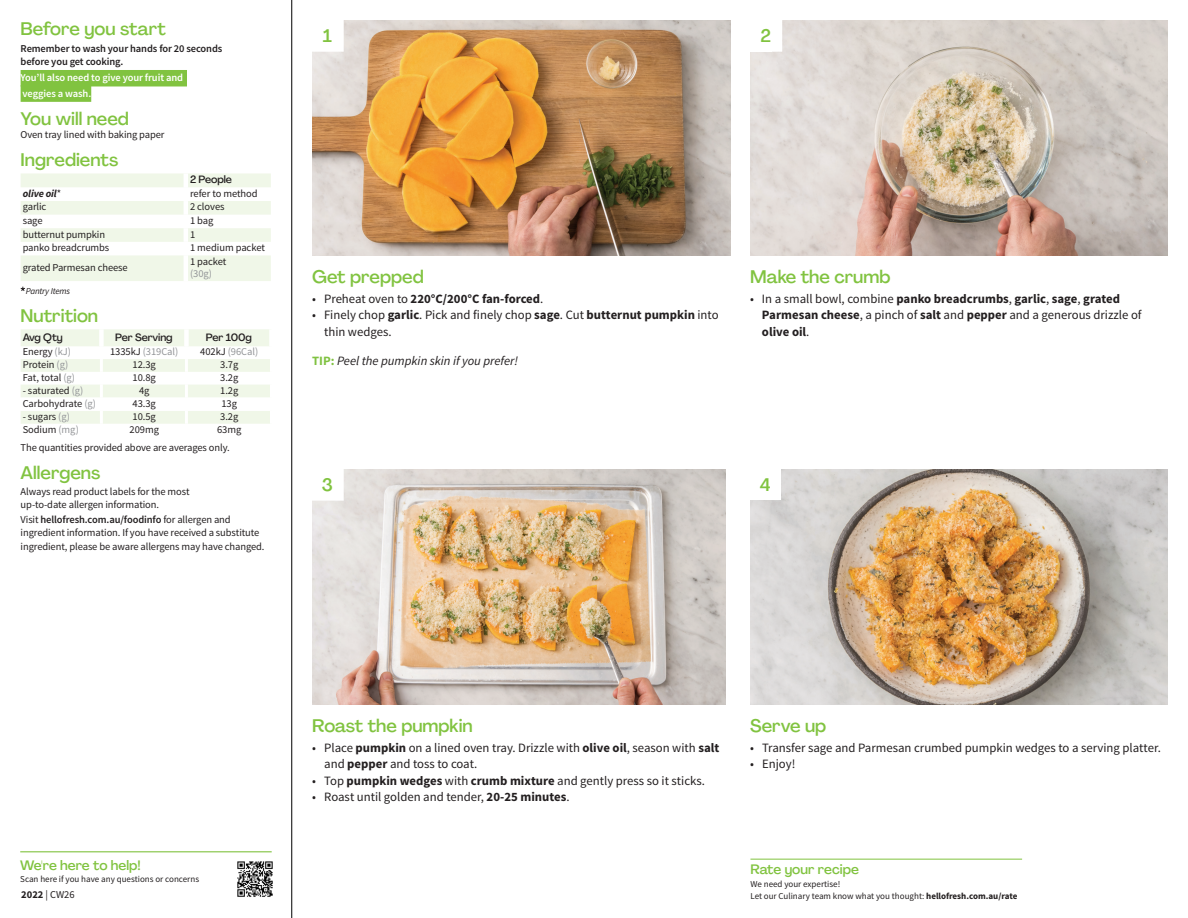
<style>
.page{position:relative;width:1188px;height:918px;background:#fff}
.page>*{position:absolute;margin:0;border:0;box-sizing:border-box;transform-origin:0 0}
._24_Before_start_Tit{font:500 18px "Agrandir";color:#81c340}
._24_Before_Start_Tit{font:500 18px "Agrandir";color:#81c340}
._15_Titel_Steps{font:500 18px "Agrandir";color:#81c340}
._24_Before_start_Tit-2{font:500 13.5px "Agrandir";color:#81c340}
.t1{font:12.75px/16.5px "Source Sans Pro";color:#231f20}
.t2{font:700 12.75px/16.5px "Source Sans Pro";color:#231f20}
.Step_6_Text_AU{font:italic 12.75px "Source Sans Pro";color:#231f20}
._06_Before_Start{font:10.5px/13.6px "Source Sans Pro";letter-spacing:-.01em;color:#231f20}
._10_Ingredients_UK{font:10.5px "Source Sans Pro";letter-spacing:-.005em;color:#231f20}
._10_Ingredients_AU{font:10.5px "Source Sans Pro";letter-spacing:-.01em;color:#231f20}
._06_Before_Start-2{font:600 10.5px/13.5px "Source Sans Pro";letter-spacing:-.01em;color:#231f20}
._06_Before_Start-3{font:600 10.5px/15.3px "Source Sans Pro";letter-spacing:-.01em;color:#fff}
._10_Ingredients_cent{font:10.5px "Source Sans Pro";letter-spacing:-.005em;color:#231f20}
._15_HeaderTable_Nutr{font:500 10.5px "Agrandir";letter-spacing:-.01em;color:#231f20}
._10_Ingredients_UK-2{font:10.5px "Source Sans Pro";letter-spacing:-.005em;color:#939598}
._10_Ingredients_AU-2{font:italic 700 10.5px "Source Sans Pro";letter-spacing:-.01em;color:#231f20}
._10_Ingredients_cent-2{font:10.5px "Source Sans Pro";color:#939598}
._23_Small_text_Socia{font:9px "Source Sans Pro";color:#231f20}
.t3{font:italic 9px "Source Sans Pro";letter-spacing:-.02em;color:#231f20}
.s1{font-weight:400;font-style:normal}
.s2{color:#939598}
.s3{color:#231f20}
.s4{font-weight:600}
.s5{font-weight:400}
.s6{font-weight:700}
.s7{font-weight:700;font-style:normal;color:#80c241}
</style>
<div class="page">
<hr style="left:291px;top:0;width:1px;height:918px;background:#000">
<hr style="left:20px;top:851px;width:252px;height:1px;background:#81c340">
<img style="left:237px;top:861px;width:36px;height:36px">
<div style="left:21px;top:70px;width:166px;height:16px;background:#81c340"></div>
<div style="left:21px;top:85px;width:70px;height:17px;background:#81c340"></div>
<svg style="left:21px;top:173px;width:250px;height:108px"></svg>
<hr style="left:184px;top:173px;width:4px;height:14px;background:#fff">
<hr style="left:184px;top:187px;width:4px;height:14px;background:#fff">
<hr style="left:184px;top:201px;width:4px;height:14px;background:#fff">
<hr style="left:184px;top:215px;width:4px;height:13px;background:#fff">
<hr style="left:184px;top:228px;width:4px;height:14px;background:#fff">
<hr style="left:184px;top:242px;width:4px;height:13px;background:#fff">
<hr style="left:184px;top:255px;width:4px;height:26px;background:#fff">
<svg style="left:21px;top:287px;width:4px;height:4px"></svg>
<svg style="left:21px;top:329px;width:249px;height:95px"></svg>
<div style="left:269px;top:329px;width:5px;height:17px;background:#fff"></div>
<img style="left:312px;top:21px;width:418px;height:235px">
<img style="left:750px;top:470px;width:418px;height:235px">
<img style="left:751px;top:20px;width:417px;height:236px">
<img style="left:312px;top:469px;width:414px;height:236px">
<div style="left:740px;top:20px;width:32px;height:32px;background:#fff"></div>
<div style="left:750px;top:19px;width:32px;height:32px;background:#fff"></div>
<div style="left:311px;top:19px;width:32px;height:32px;background:#fff"></div>
<div style="left:311px;top:468px;width:32px;height:32px;background:#fff"></div>
<div style="left:749px;top:468px;width:32px;height:32px;background:#fff"></div>
<hr style="left:750px;top:859px;width:272px;height:1px;background:#81c340">
<p class="_24_Before_start_Tit" style="left:21px;top:18px;width:147px">Before you start</p>
<p class="_06_Before_Start-2" style="left:21px;top:42px;width:203px">Remember to wash your hands for 20 seconds before you get cooking.</p>
<p class="_06_Before_Start-3" style="left:21px;top:70px;width:164px">You’ll also need to give your fruit and veggies a wash.</p>
<p class="_24_Before_start_Tit" style="left:21px;top:107px;width:110px">You will need</p>
<p class="_06_Before_Start" style="left:21px;top:128px;width:146px">Oven tray lined with baking paper</p>
<p class="_24_Before_start_Tit" style="left:21px;top:149px;width:99px">Ingredients</p>
<p class="_15_HeaderTable_Nutr" style="left:190px;top:173px;width:43px">2 People</p>
<p class="_10_Ingredients_AU-2" style="left:23px;top:187px;width:40px">olive oil<span class="s1">*</span></p>
<p class="_10_Ingredients_cent" style="left:190px;top:187px;width:69px">refer to method</p>
<p class="_10_Ingredients_AU" style="left:23px;top:200px;width:25px">garlic</p>
<p class="_10_Ingredients_cent" style="left:190px;top:200px;width:36px">2 cloves</p>
<p class="_10_Ingredients_AU" style="left:23px;top:214px;width:21px">sage</p>
<p class="_10_Ingredients_cent" style="left:190px;top:214px;width:25px">1 bag</p>
<p class="_10_Ingredients_AU" style="left:23px;top:228px;width:84px">butternut pumpkin</p>
<p class="_10_Ingredients_cent" style="left:190px;top:228px;width:7px">1</p>
<p class="_10_Ingredients_AU" style="left:23px;top:241px;width:88px">panko breadcrumbs</p>
<p class="_10_Ingredients_cent" style="left:190px;top:241px;width:76px">1 medium packet</p>
<p class="_10_Ingredients_AU" style="left:23px;top:261px;width:106px">grated Parmesan cheese</p>
<p class="_10_Ingredients_cent" style="left:190px;top:255px;width:38px">1 packet</p>
<p class="_10_Ingredients_cent-2" style="left:190px;top:267px;width:24px">(30g)</p>
<p class="t3" style="left:26px;top:286px;width:46px">Pantry Items</p>
<p class="_24_Before_start_Tit" style="left:21px;top:305px;width:79px">Nutrition</p>
<p class="_15_HeaderTable_Nutr" style="left:23px;top:331px;width:42px">Avg Qty</p>
<p class="_15_HeaderTable_Nutr" style="left:115px;top:331px;width:59px">Per Serving</p>
<p class="_15_HeaderTable_Nutr" style="left:206px;top:331px;width:48px">Per 100g</p>
<p class="_10_Ingredients_UK" style="left:23px;top:345px;width:50px">Energy <span class="s2">(kJ)</span></p>
<p class="_10_Ingredients_UK-2" style="left:110px;top:345px;width:70px"><span class="s3">1335kJ</span> (319Cal)</p>
<p class="_10_Ingredients_UK-2" style="left:200px;top:345px;width:60px"><span class="s3">402kJ</span> (96Cal)</p>
<p class="_10_Ingredients_UK" style="left:23px;top:358px;width:47px">Protein <span class="s2">(g)</span></p>
<p class="_10_Ingredients_UK" style="left:133px;top:358px;width:25px">12.3g</p>
<p class="_10_Ingredients_UK" style="left:220px;top:358px;width:20px">3.7g</p>
<p class="_10_Ingredients_UK" style="left:23px;top:371px;width:54px">Fat, total <span class="s2">(g)</span></p>
<p class="_10_Ingredients_UK" style="left:133px;top:371px;width:25px">10.8g</p>
<p class="_10_Ingredients_UK" style="left:220px;top:371px;width:20px">3.2g</p>
<p class="_10_Ingredients_UK" style="left:23px;top:384px;width:62px">- saturated <span class="s2">(g)</span></p>
<p class="_10_Ingredients_UK" style="left:139px;top:384px;width:12px">4g</p>
<p class="_10_Ingredients_UK" style="left:220px;top:384px;width:20px">1.2g</p>
<p class="_10_Ingredients_UK" style="left:23px;top:397px;width:75px">Carbohydrate <span class="s2">(g)</span></p>
<p class="_10_Ingredients_UK" style="left:133px;top:397px;width:25px">43.3g</p>
<p class="_10_Ingredients_UK" style="left:221px;top:397px;width:17px">13g</p>
<p class="_10_Ingredients_UK" style="left:23px;top:410px;width:49px">- sugars <span class="s2">(g)</span></p>
<p class="_10_Ingredients_UK" style="left:133px;top:410px;width:25px">10.5g</p>
<p class="_10_Ingredients_UK" style="left:220px;top:410px;width:20px">3.2g</p>
<p class="_10_Ingredients_UK" style="left:23px;top:423px;width:58px">Sodium <span class="s2">(mg)</span></p>
<p class="_10_Ingredients_UK" style="left:130px;top:423px;width:31px">209mg</p>
<p class="_10_Ingredients_UK" style="left:217px;top:423px;width:26px">63mg</p>
<p class="_06_Before_Start" style="left:21px;top:441px;width:211px">The quantities provided above are averages only.</p>
<p class="_24_Before_start_Tit" style="left:21px;top:461px;width:81px">Allergens</p>
<p class="_06_Before_Start" style="left:21px;top:485px;width:245px">Always read product labels for the most<br>up-to-date allergen information.<br>Visit <span class="s4">hellofresh.com.au/foodinfo</span> for allergen and ingredient information. If you have received a substitute ingredient, please be aware allergens may have changed.</p>
<p class="_15_Titel_Steps" style="left:323px;top:25px;width:11px">1</p>
<p class="_15_Titel_Steps" style="left:751px;top:25px;width:22px">22</p>
<p class="_24_Before_Start_Tit" style="left:312px;top:266px;width:113px">Get prepped</p>
<p class="t2" style="left:312px;top:291px;width:233px"><span class="s5">• Preheat oven to</span> 220°C/200°C fan-forced<span class="s5">.</span></p>
<p class="t1" style="left:324px;top:307px;width:396px;text-indent:-12px">• Finely chop <span class="s6">garlic</span>. Pick and finely chop <span class="s6">sage</span>. Cut <span class="s6">butternut pumpkin</span> into thin wedges.</p>
<p class="Step_6_Text_AU" style="left:312px;top:353px;width:208px"><span class="s7">TIP:</span> Peel the pumpkin skin if you prefer!</p>
<p class="_24_Before_Start_Tit" style="left:750px;top:266px;width:142px">Make the crumb</p>
<p class="t2" style="left:762px;top:291px;width:381px;text-indent:-12px"><span class="s5">• In a small bowl, combine</span> panko breadcrumbs<span class="s5">,</span> garlic<span class="s5">,</span> sage<span class="s5">,</span> grated<br>Parmesan cheese<span class="s5">, a pinch of</span> salt <span class="s5">and</span> pepper <span class="s5">and a generous drizzle of </span>olive oil<span class="s5">.</span></p>
<p class="_15_Titel_Steps" style="left:322px;top:474px;width:13px">3</p>
<p class="_15_Titel_Steps" style="left:760px;top:473px;width:12px">4</p>
<p class="_24_Before_start_Tit-2" style="left:20px;top:856px;width:122px">We're here to help!</p>
<p class="_23_Small_text_Socia" style="left:20px;top:874px;width:180px">Scan here if you have any questions or concerns</p>
<p class="_06_Before_Start" style="left:21px;top:887px;width:55px"><span class="s6">2022</span> | CW26</p>
<p class="_24_Before_Start_Tit" style="left:312px;top:715px;width:162px">Roast the pumpkin</p>
<p class="t1" style="left:324px;top:739px;width:397px;text-indent:-12px">• Place <span class="s6">pumpkin</span> on a lined oven tray. Drizzle with <span class="s6">olive oil</span>, season with <span class="s6">salt </span>and <span class="s6">pepper</span> and toss to coat.</p>
<p class="t1" style="left:312px;top:772px;width:394px">• Top <span class="s6">pumpkin wedges</span> with <span class="s6">crumb mixture</span> and gently press so it sticks.</p>
<p class="t1" style="left:312px;top:789px;width:259px">• Roast until golden and tender, <span class="s6">20-25 minutes</span>.</p>
<p class="_24_Before_Start_Tit" style="left:750px;top:715px;width:78px">Serve up</p>
<p class="t1" style="left:750px;top:739px;width:412px">• Transfer sage and Parmesan crumbed pumpkin wedges to a serving platter.</p>
<p class="t1" style="left:750px;top:756px;width:47px">• Enjoy!</p>
<p class="_24_Before_start_Tit-2" style="left:750px;top:861px;width:110px">Rate your recipe</p>
<p class="_23_Small_text_Socia" style="left:750px;top:878px;width:91px">We need your expertise!</p>
<p class="_23_Small_text_Socia" style="left:750px;top:890px;width:269px">Let our Culinary team know what you thought: <span class="s6">hellofresh.com.au/rate</span></p>
</div>
